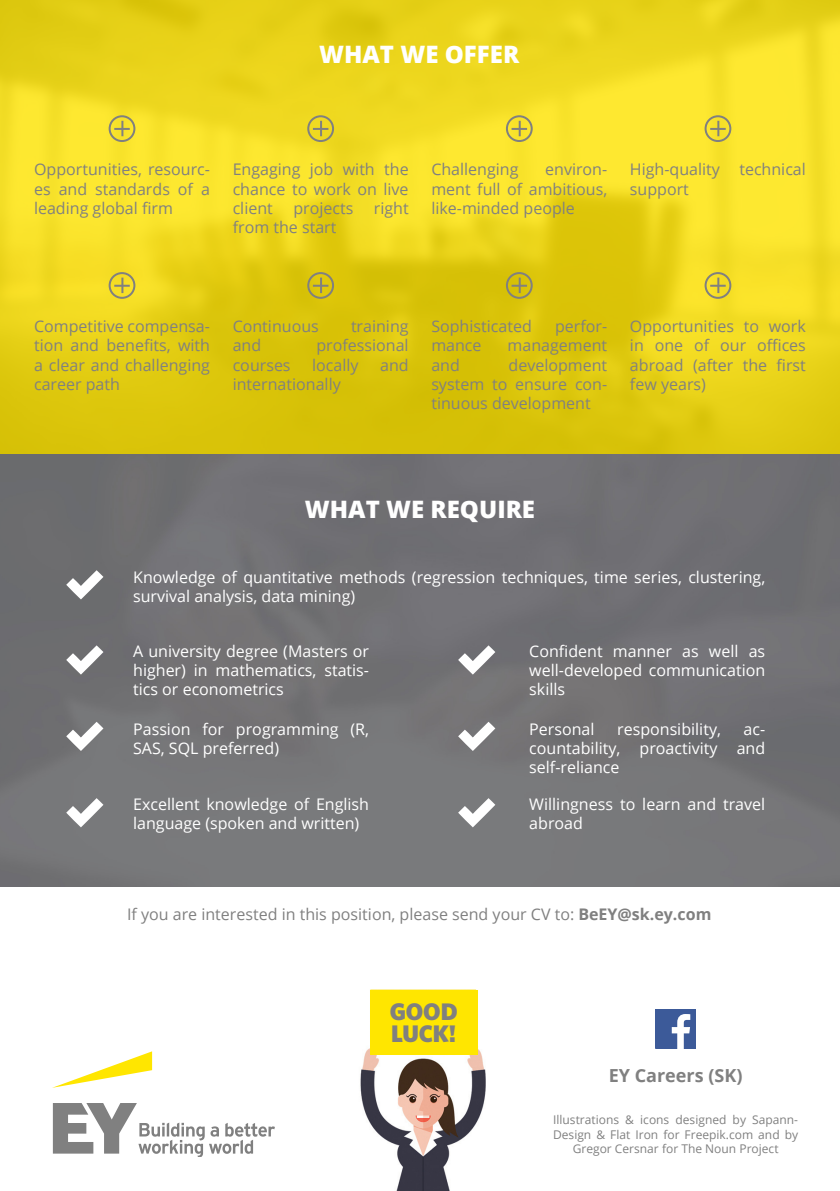
<style>
.page{position:relative;width:840px;height:1191px;background:#fff}
.page>*{position:absolute;margin:0;border:0;box-sizing:border-box;transform-origin:0 0}
.t1{font:800 24px "Open Sans";color:#fff}
.t2{font:900 24px/22px "Whitney";letter-spacing:-.005em;color:#808080}
.t3{font:700 18px "Open Sans";color:#808080}
.t4{font:16px/19.2px "Open Sans";color:#808080;text-align:justify}
.t5{font:16px/19.2px "Open Sans";color:#fff}
.t6{font:12px/14.4px "Open Sans";color:#808080;text-align:center}
.s1{font-weight:700}
</style>
<div class="page">
<img style="left:360px;top:989px;width:126px;height:202px">
<svg style="left:655px;top:1009px;width:40px;height:39px"></svg>
<div style="left:369px;top:990px;width:108px;height:65px;background:#ffe600"></div>
<svg style="left:54px;top:1051px;width:98px;height:36px"></svg>
<svg style="left:53px;top:1103px;width:222px;height:54px"></svg>
<div style="left:0;top:454px;width:839px;height:432px;background:#737275"></div>
<svg style="left:66px;top:570px;width:37px;height:29px"></svg>
<svg style="left:66px;top:645px;width:37px;height:29px"></svg>
<svg style="left:66px;top:721px;width:37px;height:30px"></svg>
<svg style="left:66px;top:798px;width:37px;height:29px"></svg>
<svg style="left:458px;top:645px;width:37px;height:29px"></svg>
<svg style="left:458px;top:721px;width:37px;height:30px"></svg>
<svg style="left:458px;top:798px;width:37px;height:29px"></svg>
<svg style="left:0;top:0;width:839px;height:454px;background:#ead41b"></svg>
<div style="left:109px;top:115px;width:26px;height:27px;border:2px solid #808080;border-radius:50%"></div>
<svg style="left:114px;top:121px;width:16px;height:15px"></svg>
<div style="left:109px;top:272px;width:26px;height:27px;border:2px solid #808080;border-radius:50%"></div>
<svg style="left:114px;top:277px;width:16px;height:16px"></svg>
<div style="left:307px;top:115px;width:27px;height:27px;border:2px solid #808080;border-radius:50%"></div>
<svg style="left:313px;top:121px;width:15px;height:15px"></svg>
<div style="left:307px;top:272px;width:27px;height:27px;border:2px solid #808080;border-radius:50%"></div>
<svg style="left:313px;top:277px;width:15px;height:16px"></svg>
<div style="left:505px;top:115px;width:27px;height:27px;border:2px solid #808080;border-radius:50%"></div>
<svg style="left:511px;top:121px;width:15px;height:15px"></svg>
<div style="left:505px;top:272px;width:27px;height:27px;border:2px solid #808080;border-radius:50%"></div>
<svg style="left:511px;top:277px;width:15px;height:16px"></svg>
<div style="left:704px;top:115px;width:27px;height:27px;border:2px solid #808080;border-radius:50%"></div>
<svg style="left:709px;top:121px;width:16px;height:15px"></svg>
<div style="left:704px;top:272px;width:27px;height:27px;border:2px solid #808080;border-radius:50%"></div>
<svg style="left:709px;top:277px;width:16px;height:16px"></svg>
<p class="t1" style="left:319px;top:36px;width:201px">WHAT WE OFFER</p>
<p class="t4" style="left:34px;top:160px;width:177px">Opportunities, resourc&shy;es and standards of a leading global firm</p>
<p class="t4" style="left:232px;top:160px;width:177px">Engaging job with the chance to work on live client</p>
<p class="t4" style="left:293px;top:198px;width:61px">projects</p>
<p class="t4" style="left:373px;top:198px;width:36px">right</p>
<p class="t4" style="left:232px;top:217px;width:105px">from the start</p>
<p class="t4" style="left:431px;top:160px;width:89px">Challenging</p>
<p class="t4" style="left:431px;top:160px;width:177px;text-indent:114px">environ&shy;ment full of ambitious, like-minded people</p>
<p class="t4" style="left:629px;top:160px;width:177px">High-quality technical support</p>
<p class="t4" style="left:34px;top:316px;width:177px">Competitive compensa&shy;tion and benefits, with a clear and challenging career path</p>
<p class="t4" style="left:232px;top:316px;width:88px">Continuous</p>
<p class="t4" style="left:351px;top:316px;width:59px">training</p>
<p class="t4" style="left:232px;top:335px;width:30px">and</p>
<p class="t4" style="left:316px;top:335px;width:94px">professional</p>
<p class="t4" style="left:232px;top:355px;width:59px">courses</p>
<p class="t4" style="left:312px;top:355px;width:48px">locally</p>
<p class="t4" style="left:380px;top:355px;width:30px">and</p>
<p class="t4" style="left:232px;top:374px;width:109px">internationally</p>
<p class="t4" style="left:431px;top:316px;width:102px">Sophisticated</p>
<p class="t4" style="left:555px;top:316px;width:54px">perfor-</p>
<p class="t4" style="left:431px;top:335px;width:52px">mance</p>
<p class="t4" style="left:507px;top:335px;width:101px">management</p>
<p class="t4" style="left:431px;top:355px;width:30px">and</p>
<p class="t4" style="left:431px;top:355px;width:177px;text-indent:77px">development system to ensure con&shy;tinuous development</p>
<p class="t4" style="left:629px;top:316px;width:177px">Opportunities to work in one of our offices abroad (after the first few years)</p>
<p class="t1" style="left:305px;top:491px;width:232px">WHAT WE REQUIRE</p>
<p class="t5" style="left:133px;top:567px;width:633px">Knowledge of quantitative methods (regression techniques, time series, clustering, survival analysis, data mining)</p>
<p class="t5" style="left:133px;top:641px;width:237px;text-align:justify">A university degree (Masters or higher) in mathematics, statis&shy;tics or econometrics</p>
<p class="t5" style="left:529px;top:641px;width:237px;text-align:justify">Confident manner as well as well-developed communication skills</p>
<p class="t5" style="left:133px;top:718px;width:237px">Passion for programming (R,<br>SAS, SQL preferred)</p>
<p class="t5" style="left:133px;top:793px;width:237px">Excellent knowledge of English language (spoken and written)</p>
<p class="t5" style="left:529px;top:718px;width:67px">Personal</p>
<p class="t5" style="left:616px;top:718px;width:105px">responsibility,</p>
<p class="t5" style="left:529px;top:718px;width:237px;text-align:justify;text-indent:214px">ac&shy;countability, proactivity and self-reliance</p>
<p class="t5" style="left:529px;top:793px;width:237px">Willingness to learn and travel abroad</p>
<p class="t4" style="left:127px;top:904px;width:585px">If you are interested in this position, please send your CV to: <span class="s1">BeEY@sk.ey.com</span></p>
<p class="t2" style="left:389px;top:999px;width:69px">GOOD<br>LUCK!</p>
<p class="t3" style="left:608px;top:1063px;width:135px">EY Careers (SK)</p>
<p class="t6" style="left:553px;top:1112px;width:246px">Illustrations &amp; icons designed by Sapann-<br>Design &amp; Flat Iron for Freepik.com and by<br>Gregor Cersnar for The Noun Project</p>
</div>
